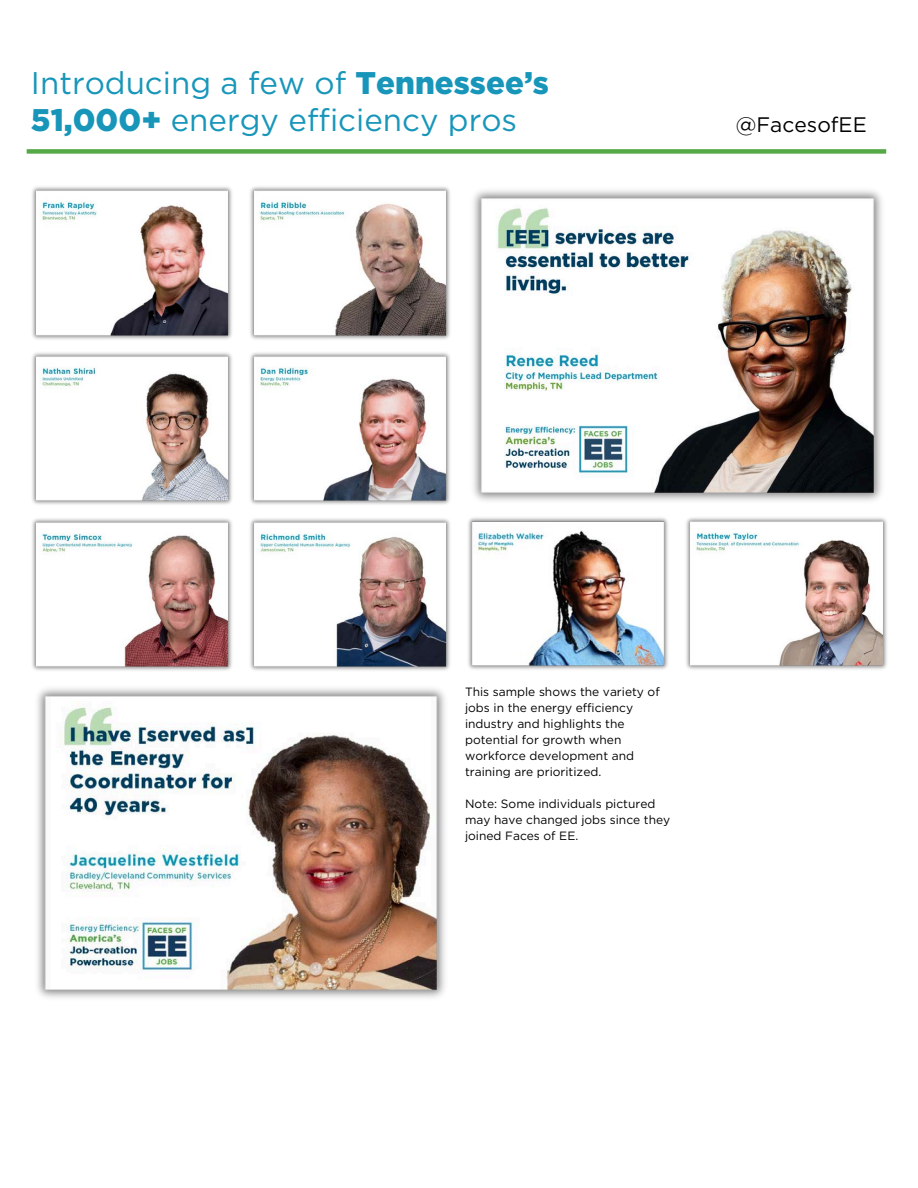
<style>
.page{position:relative;width:918px;height:1188px;background:#fff}
.page>*{position:absolute;margin:0;border:0;box-sizing:border-box;transform-origin:0 0}
.t1{font:31.35px/37.2px "Gotham";color:#1896ba}
.t2{font:21px "Gotham";color:#000}
.t3{font:12px/16px "Gotham";color:#000}
.s1{font-weight:900}
</style>
<div class="page">
<div style="left:27px;top:149px;width:859px;height:5px;background:#55a846"></div>
<img style="left:32px;top:186px;width:200px;height:154px">
<img style="left:32px;top:352px;width:200px;height:153px">
<img style="left:468px;top:517px;width:200px;height:153px">
<img style="left:32px;top:518px;width:200px;height:153px">
<img style="left:250px;top:186px;width:200px;height:154px">
<img style="left:250px;top:352px;width:200px;height:153px">
<img style="left:686px;top:517px;width:201px;height:153px">
<img style="left:250px;top:518px;width:200px;height:153px">
<img style="left:37px;top:688px;width:408px;height:310px">
<img style="left:473px;top:190px;width:409px;height:311px">
<p class="t1" style="left:31px;top:64px;width:520px">Introducing a few of <span class="s1">Tennessee’s<br>51,000+</span> energy efficiency pros</p>
<p class="t2" style="left:736px;top:112px;width:132px">@FacesofEE</p>
<p class="t3" style="left:465px;top:683px;width:196px">This sample shows the variety of jobs in the energy efficiency industry and highlights the potential for growth when workforce development and</p>
<p class="t3" style="left:465px;top:763px;width:138px">training are prioritized.</p>
<p class="t3" style="left:465px;top:795px;width:207px">Note: Some individuals pictured may have changed jobs since they joined Faces of EE.</p>
</div>
